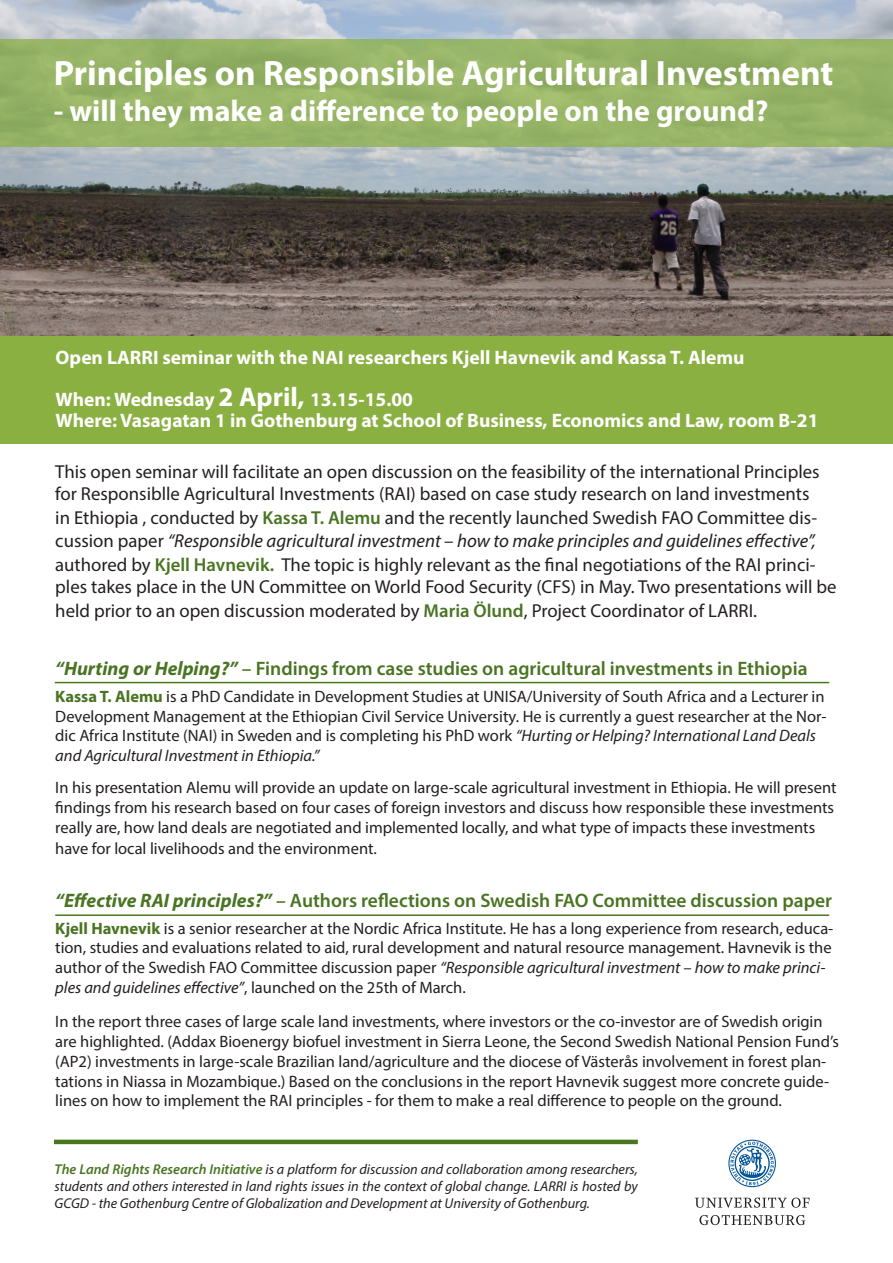
<style>
.page{position:relative;width:893px;height:1263px;background:#fff}
.page>*{position:absolute;margin:0;border:0;box-sizing:border-box;transform-origin:0 0}
.t1{font:700 35.25px "Myriad Pro";color:#fff}
.t2{font:700 30px "Myriad Pro";color:#fff}
.t3{font:700 19.5px "Myriad Pro";color:#fff}
.t4{font:600 19.5px "Myriad Pro";color:#497422}
.t5{font:18.75px/23.2px "Myriad Pro";color:#231f20}
.t6{font:16.5px/19.8px "Myriad Pro";color:#231f20}
.t7{font:italic 14.25px/17.1px "Myriad Pro";color:#231f20;text-align:justify}
.s1{font-size:27px}
.s2{font-weight:600;color:#497422}
.s3{font-style:italic}
.s4{font-weight:700;font-style:italic}
.s5{font-weight:700;color:#497422}
</style>
<div class="page">
<img style="left:0;top:0;width:893px;height:336px">
<div style="left:0;top:336px;width:893px;height:107px;background:#8ab041"></div>
<div style="left:0;top:39px;width:893px;height:108px;background:#97b467"></div>
<hr style="left:54px;top:1140px;width:584px;height:4px;background:#49771d">
<svg style="left:728px;top:1140px;width:48px;height:47px"></svg>
<svg style="left:695px;top:1197px;width:115px;height:11px"></svg>
<svg style="left:699px;top:1215px;width:106px;height:10px"></svg>
<hr style="left:55px;top:914px;width:774px;height:2px;background:#49771d">
<hr style="left:55px;top:682px;width:774px;height:1px;background:#49771d">
<p class="t1" style="left:54px;top:50px;width:781px">Principles on Responsible Agricultural Investment</p>
<p class="t2" style="left:54px;top:91px;width:716px">- will they make a difference to people on the ground?</p>
<p class="t3" style="left:56px;top:345px;width:691px">Open LARRI seminar with the NAI researchers Kjell Havnevik and Kassa T. Alemu</p>
<p class="t3" style="left:56px;top:387px;width:359px">When: Wednesday <span class="s1">2 April,</span> 13.15-15.00</p>
<p class="t3" style="left:56px;top:408px;width:764px">Where: Vasagatan 1 in Gothenburg at School of Business, Economics and Law, room B-21</p>
<p class="t5" style="left:55px;top:459px;width:783px">This open seminar will facilitate an open discussion on the feasibility of the international Principles for Responsiblle Agricultural Investments (RAI) based on case study research on land investments<br>in Ethiopia , conducted by <span class="s2">Kassa T. Alemu</span> and the recently launched Swedish FAO Committee dis&shy;cussion paper <span class="s3">“Responsible agricultural investment – how to make principles and guidelines effective”, </span>authored by <span class="s2">Kjell Havnevik.</span> The topic is highly relevant as the final negotiations of the RAI princi&shy;ples takes place in the UN Committee on World Food Security (CFS) in May. Two presentations will be held prior to an open discussion moderated by <span class="s2">Maria Ölund</span>, Project Coordinator of LARRI.</p>
<p class="t4" style="left:55px;top:656px;width:754px"><span class="s4">“Hurting or Helping?”</span> – Findings from case studies on agricultural investments in Ethiopia</p>
<p class="t6" style="left:55px;top:686px;width:773px"><span class="s5">Kassa T. Alemu</span> is a PhD Candidate in Development Studies at UNISA/University of South Africa and a Lecturer in Development Management at the Ethiopian Civil Service University. He is currently a guest researcher at the Nor&shy;dic Africa Institute (NAI) in Sweden and is completing his PhD work <span class="s3">“Hurting or Helping? International Land Deals and Agricultural Investment in Ethiopia.”</span></p>
<p class="t6" style="left:55px;top:777px;width:783px">In his presentation Alemu will provide an update on large-scale agricultural investment in Ethiopia. He will present findings from his research based on four cases of foreign investors and discuss how responsible these investments really are, how land deals are negotiated and implemented locally, and what type of impacts these investments</p>
<p class="t6" style="left:55px;top:838px;width:323px">have for local livelihoods and the environment.</p>
<p class="t4" style="left:55px;top:888px;width:778px"><span class="s4">“Effective RAI principles?”</span> – Authors reflections on Swedish FAO Committee discussion paper</p>
<p class="t6" style="left:55px;top:918px;width:780px"><span class="s5">Kjell Havnevik</span> is a senior researcher at the Nordic Africa Institute. He has a long experience from research, educa&shy;tion, studies and evaluations related to aid, rural development and natural resource management. Havnevik is the author of the Swedish FAO Committee discussion paper <span class="s3">“Responsible agricultural investment – how to make princi&shy;ples and guidelines effective”</span>, launched on the 25th of March.</p>
<p class="t6" style="left:55px;top:1011px;width:785px">In the report three cases of large scale land investments, where investors or the co-investor are of Swedish origin are highlighted. (Addax Bioenergy biofuel investment in Sierra Leone, the Second Swedish National Pension Fund’s (AP2) investments in large-scale Brazilian land/agriculture and the diocese of Västerås involvement in forest plan&shy;tations in Niassa in Mozambique.) Based on the conclusions in the report Havnevik suggest more concrete guide&shy;lines on how to implement the RAI principles - for them to make a real difference to people on the ground.</p>
<p class="t7" style="left:55px;top:1160px;width:585px"><span class="s2">The Land Rights Research Initiative</span> is a platform for discussion and collaboration among researchers, students and others interested in land rights issues in the context of global change. LARRI is hosted by GCGD - the Gothenburg Centre of Globalization and Development at University of Gothenburg.</p>
</div>
